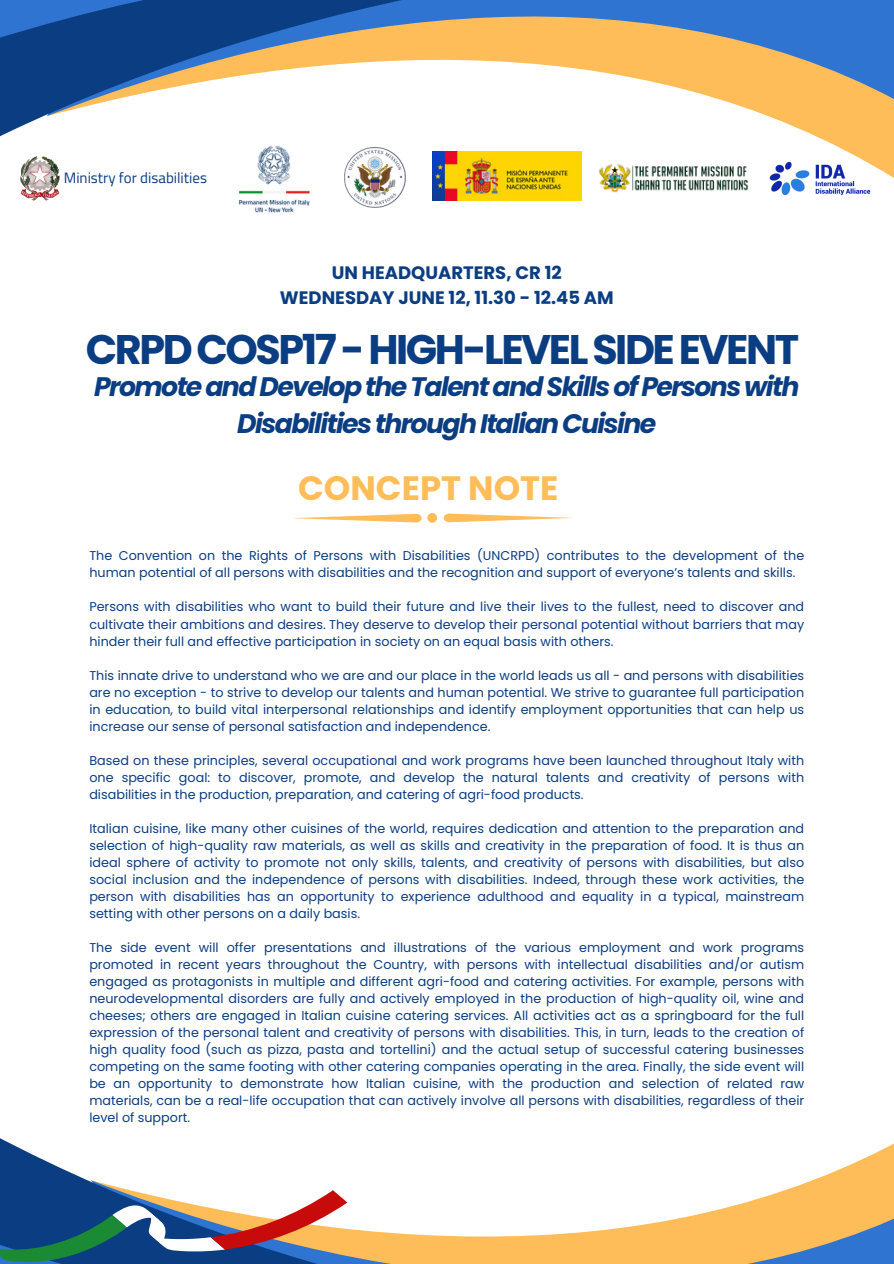
<style>
.page{position:relative;width:894px;height:1264px;background:#fff}
.page>*{position:absolute;margin:0;border:0;box-sizing:border-box;transform-origin:0 0}
.t1{font:700 41.25px "Poppins";letter-spacing:-.06em;color:#0a3d82}
.t2{font:700 33.75px "Poppins";color:#ffbd59}
.t3{font:italic 700 26.7px/37.2px "Poppins";letter-spacing:-.06em;color:#0a3d82;text-align:center}
.t4{font:700 18px/24.8px "Poppins";color:#0a3d82;text-align:center}
.t5{font:15px "Titillium Web";color:#0a3d82}
.t6{font:12.75px/17px "Poppins";color:#0a3d82;text-align:justify}
</style>
<div class="page">
<svg style="left:824px;top:1167px;width:69px;height:96px;background:#bda681"></svg>
<svg style="left:0;top:1138px;width:824px;height:125px"></svg>
<svg style="left:0;top:1190px;width:526px;height:73px"></svg>
<svg style="left:292px;top:513px;width:129px;height:9px"></svg>
<svg style="left:443px;top:513px;width:130px;height:9px"></svg>
<svg style="left:427px;top:513px;width:10px;height:9px"></svg>
<img style="left:255px;top:211px;width:39px;height:2px">
<svg style="left:780px;top:129px;width:113px;height:67px"></svg>
<svg style="left:780px;top:0;width:113px;height:129px;background:#89939d"></svg>
<svg style="left:0;top:0;width:780px;height:211px"></svg>
<svg style="left:0;top:0;width:481px;height:84px;background:#667c97"></svg>
<p class="t5" style="left:64px;top:166px;width:145px">Ministry for disabilities</p>
<h4 class="t4" style="left:280px;top:260px;width:335px">UN HEADQUARTERS, CR 12<br>WEDNESDAY JUNE 12, 11.30 - 12.45 AM</h4>
<p class="t1" style="left:86px;top:321px;width:714px">CRPDCOSP17-HIGH-LEVELSIDEEVENT</p>
<h1 class="t3" style="left:94px;top:368px;width:706px">Promote and Develop the Talent and Skills of Persons with<br>Disabilities through Italian Cuisine</h1>
<h3 class="t2" style="left:298px;top:464px;width:262px">CONCEPT NOTE</h3>
<p class="t6" style="left:89px;top:547px;width:716px">The Convention on the Rights of Persons with Disabilities (UNCRPD) contributes to the development of the human potential of all persons with disabilities and the recognition and support of everyone’s talents and skills.</p>
<p class="t6" style="left:89px;top:598px;width:716px">Persons with disabilities who want to build their future and live their lives to the fullest, need to discover and cultivate their ambitions and desires. They deserve to develop their personal potential without barriers that may hinder their full and effective participation in society on an equal basis with others.</p>
<p class="t6" style="left:89px;top:666px;width:716px">This innate drive to understand who we are and our place in the world leads us all - and persons with disabilities are no exception - to strive to develop our talents and human potential. We strive to guarantee full participation in education, to build vital interpersonal relationships and identify employment opportunities that can help us increase our sense of personal satisfaction and independence.</p>
<p class="t6" style="left:89px;top:751px;width:716px">Based on these principles, several occupational and work programs have been launched throughout Italy with one specific goal: to discover, promote, and develop the natural talents and creativity of persons with disabilities in the production, preparation, and catering of agri-food products.</p>
<p class="t6" style="left:89px;top:819px;width:716px">Italian cuisine, like many other cuisines of the world, requires dedication and attention to the preparation and selection of high-quality raw materials, as well as skills and creativity in the preparation of food. It is thus an ideal sphere of activity to promote not only skills, talents, and creativity of persons with disabilities, but also social inclusion and the independence of persons with disabilities. Indeed, through these work activities, the person with disabilities has an opportunity to experience adulthood and equality in a typical, mainstream setting with other persons on a daily basis.</p>
<p class="t6" style="left:89px;top:938px;width:716px">The side event will offer presentations and illustrations of the various employment and work programs promoted in recent years throughout the Country, with persons with intellectual disabilities and/or autism engaged as protagonists in multiple and different agri-food and catering activities. For example, persons with neurodevelopmental disorders are fully and actively employed in the production of high-quality oil, wine and cheeses; others are engaged in Italian cuisine catering services. All activities act as a springboard for the full expression of the personal talent and creativity of persons with disabilities. This, in turn, leads to the creation of high quality food (such as pizza, pasta and tortellini) and the actual setup of successful catering businesses competing on the same footing with other catering companies operating in the area. Finally, the side event will be an opportunity to demonstrate how Italian cuisine, with the production and selection of related raw materials, can be a real-life occupation that can actively involve all persons with disabilities, regardless of their level of support.</p>
</div>
